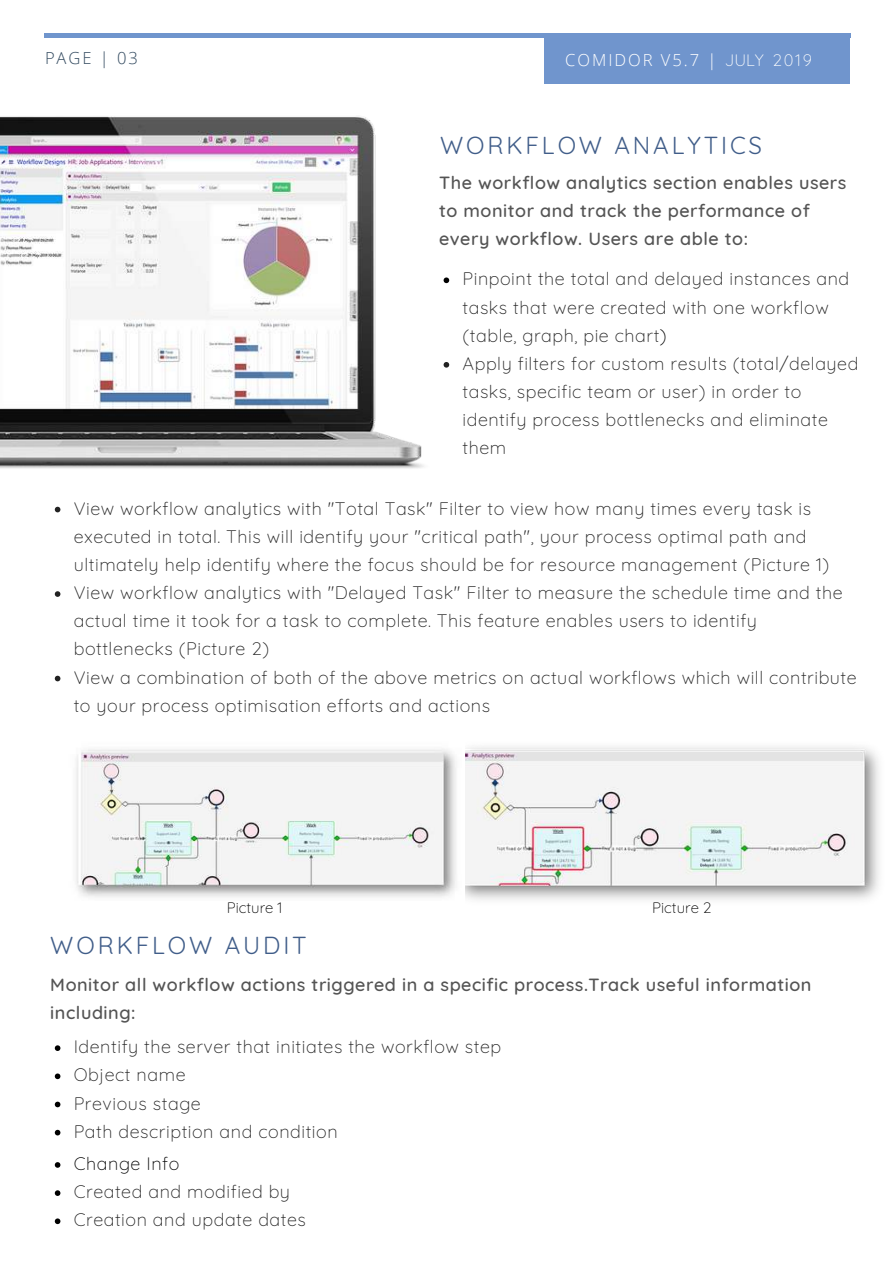
<style>
.page{position:relative;width:894px;height:1264px;background:#fff}
.page>*{position:absolute;margin:0;border:0;box-sizing:border-box;transform-origin:0 0}
.t1{font:24px "Quicksand";letter-spacing:.12em;color:#405d89}
.t2{font:300 18px/28.2px "Quicksand";letter-spacing:.03em;color:#222}
.t3{font:500 18px/28.2px "Quicksand";letter-spacing:.03em;color:#545454}
.t4{font:300 18px "Quicksand";letter-spacing:.03em;color:#000}
.t5{font:300 16.5px "Open Sans";letter-spacing:.12em;color:#fff}
.t6{font:300 16.5px "Open Sans";letter-spacing:.12em;color:#364d62}
.t7{font:300 15px "Quicksand";color:#000}
.s1{font-family:"Quicksand"}
.s2{color:#000}
</style>
<div class="page">
<hr style="left:44px;top:34px;width:806px;height:3px;background:#7095cd">
<div style="left:544px;top:36px;width:305px;height:47px;background:#7095cd"></div>
<svg style="left:443px;top:277px;width:6px;height:6px"></svg>
<svg style="left:443px;top:362px;width:6px;height:5px"></svg>
<img style="left:0;top:116px;width:424px;height:353px">
<svg style="left:55px;top:507px;width:5px;height:5px"></svg>
<svg style="left:55px;top:591px;width:5px;height:6px"></svg>
<svg style="left:55px;top:675px;width:5px;height:6px"></svg>
<img style="left:465px;top:746px;width:414px;height:154px">
<svg style="left:55px;top:1045px;width:5px;height:5px"></svg>
<svg style="left:55px;top:1073px;width:5px;height:6px"></svg>
<svg style="left:55px;top:1101px;width:5px;height:6px"></svg>
<svg style="left:55px;top:1129px;width:5px;height:6px"></svg>
<svg style="left:55px;top:1162px;width:5px;height:5px"></svg>
<svg style="left:55px;top:1190px;width:5px;height:5px"></svg>
<svg style="left:55px;top:1218px;width:5px;height:5px"></svg>
<img style="left:76px;top:749px;width:380px;height:148px">
<p class="t6" style="left:45px;top:47px;width:94px">PAGE | 03</p>
<p class="t5" style="left:565px;top:49px;width:248px">COMIDOR V5.7 | <span class="s1">JULY 2019</span></p>
<h1 class="t1" style="left:440px;top:130px;width:323px">WORKFLOW ANALYTICS</h1>
<p class="t3" style="left:439px;top:168px;width:409px">The workflow analytics section enables users to monitor and track the performance of every workflow. Users are able to:</p>
<p class="t2" style="left:462px;top:264px;width:397px">Pinpoint the total and delayed instances and tasks that were created with one workflow (table, graph, pie chart<span class="s2">)<br></span>Apply filters for custom results (total/delayed tasks, specific team or user) in order to identify process bottlenecks and eliminate them</p>
<p class="t2" style="left:74px;top:494px;width:784px">View workflow analytics with "Total Task" Filter to view how many times every task is executed in total. This will identify your "critical path", your process optimal path and ultimately help identify where the focus should be for resource management (Picture 1)<br>View workflow analytics with "Delayed Task" Filter to measure the schedule time and the actual time it took for a task to complete. This feature enables users to identify bottlenecks (Picture 2)<br>View a combination of both of the above metrics on actual workflows which will contribute to your process optimisation efforts and actions</p>
<p class="t7" style="left:227px;top:897px;width:57px">Picture 1</p>
<p class="t7" style="left:652px;top:897px;width:61px">Picture 2</p>
<h1 class="t1" style="left:50px;top:929px;width:258px">WORKFLOW AUDIT</h1>
<p class="t3" style="left:50px;top:970px;width:762px">Monitor all workflow actions triggered in a specific process.Track useful information including:</p>
<p class="t2" style="left:74px;top:1032px;width:429px">Identify the server that initiates the workflow step<br>Object name<br>Previous stage<br>Path description and condition</p>
<p class="t4" style="left:74px;top:1151px;width:107px">Change Info</p>
<p class="t2" style="left:74px;top:1177px;width:234px">Created and modified by<br>Creation and update dates</p>
</div>
